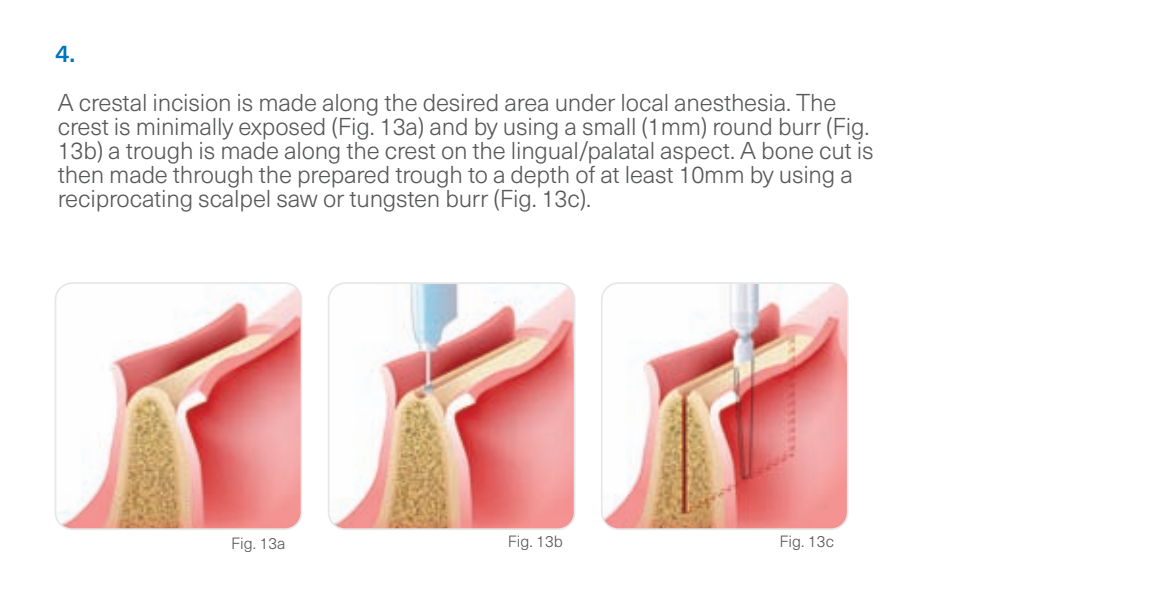
<style>
.page{position:relative;width:1176px;height:609px;background:#fff}
.page>*{position:absolute;margin:0;border:0;box-sizing:border-box;transform-origin:0 0}
.t1{font:300 24px/24px "Neue Haas Unica W1 G";letter-spacing:-.01em;color:#57585a}
.t2{font:500 24px "Neue Haas Unica W1 G";color:#0075bf}
.t3{font:300 16px "Neue Haas Unica W1 G";color:#57585a}
</style>
<div class="page">
<img style="left:55px;top:285px;width:244px;height:242px">
<div style="left:55px;top:282px;width:247px;height:248px;border:2px solid #e6e7e9;border-radius:17px"></div>
<img style="left:331px;top:285px;width:243px;height:242px">
<div style="left:328px;top:282px;width:247px;height:248px;border:2px solid #e6e7e9;border-radius:17px"></div>
<img style="left:604px;top:285px;width:244px;height:242px">
<div style="left:601px;top:282px;width:247px;height:248px;border:2px solid #e6e7e9;border-radius:17px"></div>
<p class="t2" style="left:55px;top:36px;width:21px">4.</p>
<p class="t1" style="left:58px;top:89px;width:817px">A crestal incision is made along the desired area under local anesthesia. The crest is minimally exposed (Fig. 13a) and by using a small (1mm) round burr (Fig.<br>13b) a trough is made along the crest on the lingual/palatal aspect. A bone cut is then made through the prepared trough to a depth of at least 10mm by using a reciprocating scalpel saw or tungsten burr (Fig. 13c).</p>
<p class="t3" style="left:231px;top:531px;width:56px">Fig. 13a</p>
<p class="t3" style="left:508px;top:529px;width:57px">Fig. 13b</p>
<p class="t3" style="left:779px;top:529px;width:56px">Fig. 13c</p>
</div>
